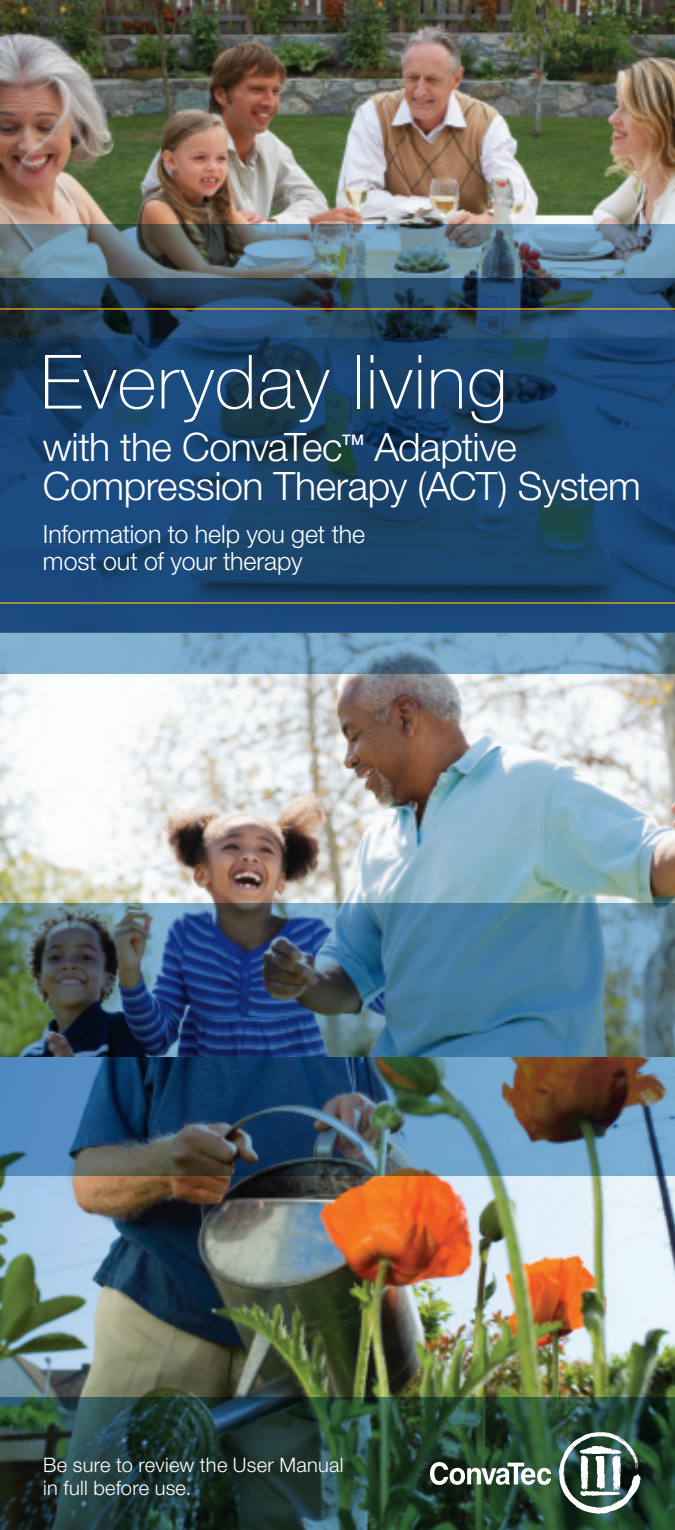
<style>
.page{position:relative;width:675px;height:1530px;background:#fff}
.page>*{position:absolute;margin:0;border:0;box-sizing:border-box;transform-origin:0 0}
.t1{font:100 75px "Helvetica Neue LT Std";letter-spacing:.015em;color:#fff}
.t2{font:300 39.25px/39.2px "Helvetica Neue LT Std";letter-spacing:-.015em;color:#fff}
.t3{font:300 25px/27.5px "Helvetica Neue LT Std";letter-spacing:-.005em;color:#fff}
.t4{font:300 20px/22.5px "Helvetica Neue LT Std";letter-spacing:.015em;color:#fff}
.t5{font:500 14.5px "Helvetica Neue LT Std";color:#fff}
</style>
<div class="page">
<img style="left:0;top:0;width:675px;height:903px">
<img style="left:0;top:1176px;width:675px;height:222px">
<svg style="left:0;top:224px;width:675px;height:449px;background:#6e8fa4"></svg>
<img style="left:0;top:903px;width:675px;height:273px">
<svg style="left:0;top:1398px;width:675px;height:132px;background:#213e32"></svg>
<svg style="left:0;top:278px;width:675px;height:355px;background:#1a436b"></svg>
<hr style="left:0;top:308px;width:675px;height:2px;background:#faaf18">
<hr style="left:0;top:602px;width:675px;height:2px;background:#faaf18">
<svg style="left:430px;top:1462px;width:121px;height:23px"></svg>
<svg style="left:559px;top:1432px;width:82px;height:82px"></svg>
<p class="t1" style="left:40px;top:339px;width:469px">Everyday living</p>
<p class="t2" style="left:43px;top:427px;width:301px">with the ConvaTec</p>
<p class="t5" style="left:342px;top:432px;width:23px">TM</p>
<p class="t2" style="left:43px;top:427px;width:600px;text-indent:332px">Adaptive<br>Compression Therapy (ACT) System</p>
<p class="t3" style="left:43px;top:520px;width:324px">Information to help you get the most out of your therapy</p>
<p class="t4" style="left:43px;top:1454px;width:302px">Be sure to review the User Manual in full before use.</p>
</div>
